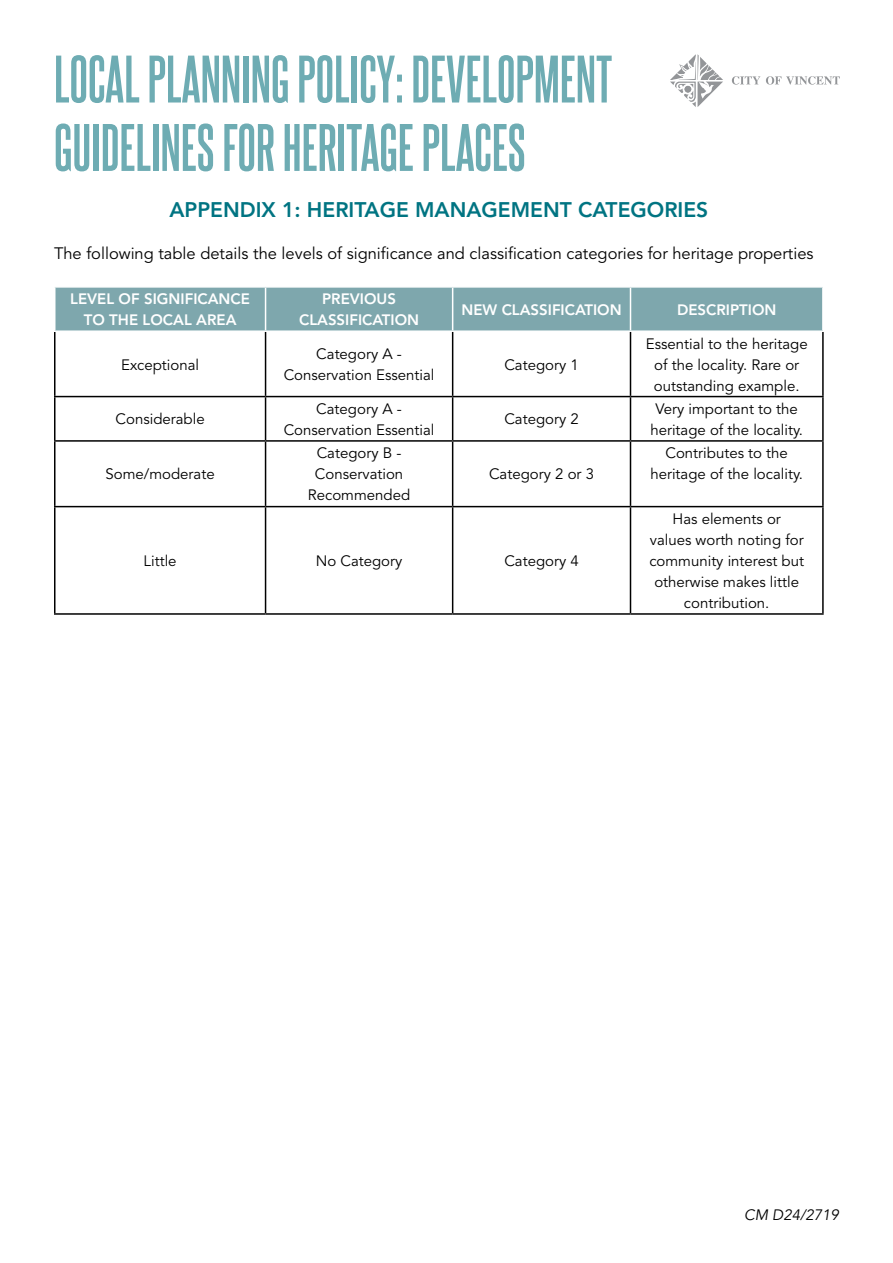
<style>
.page{position:relative;width:893px;height:1263px;background:#fff}
.page>*{position:absolute;margin:0;border:0;box-sizing:border-box;transform-origin:0 0}
.t1{font:700 57px/68.4px "Steelfish Rg";color:#6eacb3}
.t2{font:800 21px "Avenir LT Std";color:#007482}
.t3{font:16.5px "Avenir LT Std";color:#000}
.t4{font:15px/21px "Avenir LT Std";color:#000;text-align:center}
.t5{font:800 15px/21px "Avenir LT Std";color:#fff;text-align:center}
.t6{font:italic 15px "Avenir LT Std";color:#000}
</style>
<div class="page">
<svg style="left:732px;top:76px;width:28px;height:9px"></svg>
<svg style="left:766px;top:76px;width:74px;height:9px"></svg>
<svg style="left:670px;top:54px;width:53px;height:53px"></svg>
<div style="left:56px;top:288px;width:766px;height:42px;background:#7ea7ad"></div>
<hr style="left:54px;top:332px;width:2px;height:64px;background:#000">
<hr style="left:265px;top:332px;width:1px;height:64px;background:#000">
<hr style="left:452px;top:332px;width:1px;height:64px;background:#000">
<hr style="left:630px;top:332px;width:1px;height:64px;background:#000">
<hr style="left:822px;top:332px;width:2px;height:64px;background:#000">
<hr style="left:54px;top:396px;width:212px;height:1px;background:#000">
<hr style="left:54px;top:397px;width:2px;height:43px;background:#000">
<hr style="left:266px;top:396px;width:187px;height:1px;background:#000">
<hr style="left:265px;top:397px;width:1px;height:43px;background:#000">
<hr style="left:453px;top:396px;width:177px;height:1px;background:#000">
<hr style="left:452px;top:397px;width:1px;height:43px;background:#000">
<hr style="left:630px;top:396px;width:194px;height:1px;background:#000">
<hr style="left:630px;top:397px;width:1px;height:43px;background:#000">
<hr style="left:822px;top:397px;width:2px;height:43px;background:#000">
<hr style="left:54px;top:440px;width:212px;height:2px;background:#000">
<hr style="left:54px;top:442px;width:2px;height:64px;background:#000">
<hr style="left:266px;top:440px;width:187px;height:2px;background:#000">
<hr style="left:265px;top:442px;width:1px;height:64px;background:#000">
<hr style="left:453px;top:440px;width:177px;height:2px;background:#000">
<hr style="left:452px;top:442px;width:1px;height:64px;background:#000">
<hr style="left:630px;top:440px;width:194px;height:2px;background:#000">
<hr style="left:630px;top:442px;width:1px;height:64px;background:#000">
<hr style="left:822px;top:442px;width:2px;height:64px;background:#000">
<hr style="left:54px;top:506px;width:212px;height:1px;background:#000">
<hr style="left:54px;top:507px;width:2px;height:106px;background:#000">
<hr style="left:266px;top:506px;width:187px;height:1px;background:#000">
<hr style="left:265px;top:507px;width:1px;height:106px;background:#000">
<hr style="left:453px;top:506px;width:177px;height:1px;background:#000">
<hr style="left:452px;top:507px;width:1px;height:106px;background:#000">
<hr style="left:630px;top:506px;width:194px;height:1px;background:#000">
<hr style="left:630px;top:507px;width:1px;height:106px;background:#000">
<hr style="left:822px;top:507px;width:2px;height:106px;background:#000">
<hr style="left:54px;top:613px;width:212px;height:2px;background:#000">
<hr style="left:266px;top:613px;width:187px;height:2px;background:#000">
<hr style="left:453px;top:613px;width:177px;height:2px;background:#000">
<hr style="left:630px;top:613px;width:194px;height:2px;background:#000">
<hr style="left:265px;top:288px;width:1px;height:42px;background:#fff">
<hr style="left:452px;top:288px;width:1px;height:42px;background:#fff">
<hr style="left:630px;top:288px;width:1px;height:42px;background:#fff">
<h1 class="t1" style="left:54px;top:43px;width:560px">LOCAL PLANNING POLICY: DEVELOPMENT<br>GUIDELINES FOR HERITAGE PLACES</h1>
<h2 class="t2" style="left:169px;top:197px;width:540px">APPENDIX 1: HERITAGE MANAGEMENT CATEGORIES</h2>
<p class="t3" style="left:54px;top:244px;width:761px">The following table details the levels of significance and classification categories for heritage properties</p>
<p class="t5" style="left:70px;top:289px;width:181px">LEVEL OF SIGNIFICANCE<br>TO THE LOCAL AREA</p>
<p class="t5" style="left:299px;top:289px;width:121px">PREVIOUS<br>CLASSIFICATION</p>
<p class="t5" style="left:461px;top:299px;width:162px">NEW CLASSIFICATION</p>
<p class="t5" style="left:677px;top:299px;width:101px">DESCRIPTION</p>
<p class="t4" style="left:121px;top:354px;width:80px">Exceptional</p>
<p class="t4" style="left:284px;top:344px;width:152px">Category A -<br>Conservation Essential</p>
<p class="t4" style="left:504px;top:354px;width:76px">Category 1</p>
<p class="t4" style="left:646px;top:333px;width:163px">Essential to the heritage of the locality. Rare or outstanding example.</p>
<p class="t4" style="left:116px;top:409px;width:91px">Considerable</p>
<p class="t4" style="left:284px;top:399px;width:152px">Category A -<br>Conservation Essential</p>
<p class="t4" style="left:504px;top:409px;width:76px">Category 2</p>
<p class="t4" style="left:650px;top:399px;width:154px">Very important to the heritage of the locality.</p>
<p class="t4" style="left:106px;top:464px;width:111px">Some/moderate</p>
<p class="t4" style="left:650px;top:443px;width:154px">Contributes to the heritage of the locality.</p>
<p class="t4" style="left:308px;top:443px;width:104px">Category B -<br>Conservation<br>Recommended</p>
<p class="t4" style="left:489px;top:464px;width:106px">Category 2 or 3</p>
<p class="t4" style="left:144px;top:551px;width:34px">Little</p>
<p class="t4" style="left:316px;top:551px;width:88px">No Category</p>
<p class="t4" style="left:504px;top:551px;width:76px">Category 4</p>
<p class="t4" style="left:649px;top:509px;width:156px">Has elements or<br>values worth noting for community interest but otherwise makes little contribution.</p>
<p class="t6" style="left:744px;top:1206px;width:96px">CM D24/2719</p>
</div>
